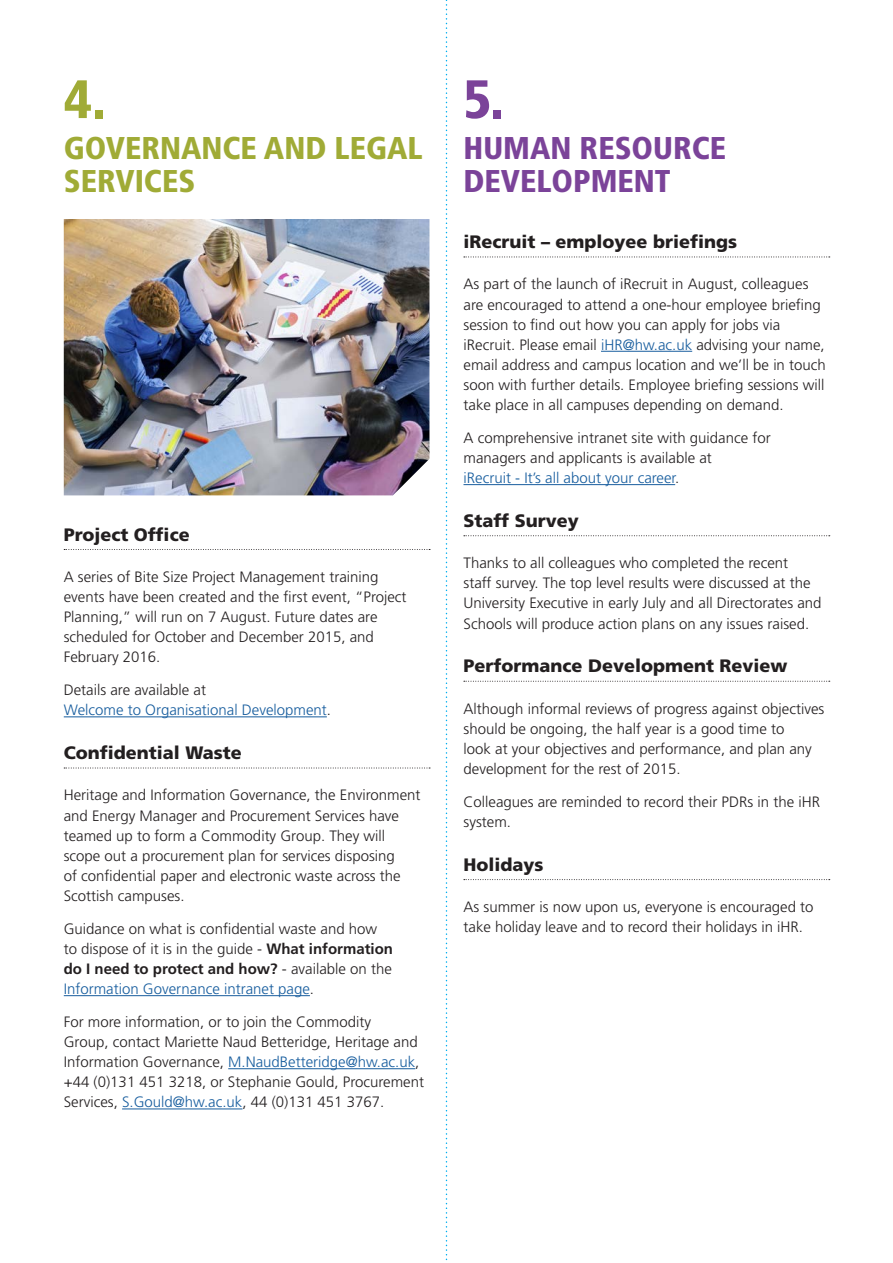
<style>
.page{position:relative;width:893px;height:1263px;background:#fff}
.page>*{position:absolute;margin:0;border:0;box-sizing:border-box;transform-origin:0 0}
.t1{font:900 condensed 54px "Frutiger LT Std";color:#a0ab36}
.t2{font:900 condensed 54px "Frutiger LT Std";color:#7b4399}
.t3{font:900 condensed 31.5px/33px "Frutiger LT Std";color:#a0ab36}
.t4{font:900 condensed 31.5px/33px "Frutiger LT Std";color:#7b4399}
.t5{font:900 18px "Frutiger LT Std";color:#231f20}
.t6{font:300 15px/20.1px "Frutiger LT Std";color:#231f20}
.t7{font:300 15px/20.1px "Frutiger LT Std";color:#175d9e}
.s1{color:#231f20}
.s2{font-weight:700}
.s3{color:#175d9e}
</style>
<div class="page">
<svg style="left:446px;top:0;width:1px;height:1261px"></svg>
<svg style="left:64px;top:549px;width:366px;height:1px"></svg>
<hr style="left:64px;top:716px;width:263px;height:1px;background:#175d9e">
<svg style="left:64px;top:768px;width:366px;height:1px"></svg>
<hr style="left:64px;top:995px;width:246px;height:1px;background:#175d9e">
<hr style="left:228px;top:1068px;width:187px;height:1px;background:#175d9e">
<hr style="left:122px;top:1108px;width:120px;height:1px;background:#175d9e">
<svg style="left:464px;top:257px;width:366px;height:1px"></svg>
<hr style="left:601px;top:351px;width:91px;height:1px;background:#175d9e">
<hr style="left:463px;top:484px;width:212px;height:1px;background:#175d9e">
<svg style="left:464px;top:535px;width:366px;height:1px"></svg>
<svg style="left:464px;top:681px;width:366px;height:1px"></svg>
<svg style="left:464px;top:879px;width:366px;height:1px"></svg>
<img style="left:64px;top:219px;width:365px;height:276px">
<h1 class="t1" style="left:64px;top:67px;width:43px">4.</h1>
<h2 class="t3" style="left:64px;top:131px;width:360px">GOVERNANCE AND LEGAL<br>SERVICES</h2>
<p class="t5" style="left:64px;top:523px;width:127px">Project Office</p>
<p class="t6" style="left:64px;top:567px;width:344px">A series of Bite Size Project Management training events have been created and the first event, “Project Planning,” will run on 7 August. Future dates are scheduled for October and December 2015, and February 2016.</p>
<p class="t7" style="left:64px;top:680px;width:269px"><span class="s1">Details are available at<br></span>Welcome to Organisational Development<span class="s1">.</span></p>
<p class="t5" style="left:64px;top:742px;width:179px">Confidential Waste</p>
<p class="t6" style="left:64px;top:785px;width:358px">Heritage and Information Governance, the Environment and Energy Manager and Procurement Services have teamed up to form a Commodity Group. They will scope out a procurement plan for services disposing<br>of confidential paper and electronic waste across the Scottish campuses.</p>
<p class="t6" style="left:64px;top:919px;width:331px">Guidance on what is confidential waste and how to dispose of it is in the guide - <span class="s2">What information do I need to protect and how?</span> - available on the <span class="s3">Information Governance intranet page</span>.</p>
<p class="t6" style="left:64px;top:1012px;width:362px">For more information, or to join the Commodity<br>Group, contact Mariette Naud Betteridge, Heritage and Information Governance, <span class="s3">M.NaudBetteridge@hw.ac.uk</span>, +44 (0)131 451 3218, or Stephanie Gould, Procurement Services, <span class="s3">S.Gould@hw.ac.uk</span>, 44 (0)131 451 3767.</p>
<h1 class="t2" style="left:463px;top:67px;width:42px">5.</h1>
<h2 class="t4" style="left:463px;top:131px;width:264px">HUMAN RESOURCE<br>DEVELOPMENT</h2>
<p class="t5" style="left:463px;top:231px;width:275px">iRecruit – employee briefings</p>
<p class="t6" style="left:463px;top:274px;width:364px">As part of the launch of iRecruit in August, colleagues are encouraged to attend a one-hour employee briefing session to find out how you can apply for jobs via iRecruit. Please email <span class="s3">iHR@hw.ac.uk</span> advising your name, email address and campus location and we’ll be in touch soon with further details. Employee briefing sessions will take place in all campuses depending on demand.</p>
<p class="t6" style="left:463px;top:428px;width:309px">A comprehensive intranet site with guidance for managers and applicants is available at<br><span class="s3">iRecruit - It’s all about your career</span>.</p>
<p class="t5" style="left:463px;top:510px;width:117px">Staff Survey</p>
<p class="t6" style="left:463px;top:553px;width:360px">Thanks to all colleagues who completed the recent<br>staff survey. The top level results were discussed at the University Executive in early July and all Directorates and Schools will produce action plans on any issues raised.</p>
<p class="t5" style="left:463px;top:655px;width:326px">Performance Development Review</p>
<p class="t6" style="left:463px;top:699px;width:362px">Although informal reviews of progress against objectives should be ongoing, the half year is a good time to<br>look at your objectives and performance, and plan any development for the rest of 2015.</p>
<p class="t6" style="left:463px;top:792px;width:358px">Colleagues are reminded to record their PDRs in the iHR system.</p>
<p class="t5" style="left:463px;top:853px;width:82px">Holidays</p>
<p class="t6" style="left:463px;top:897px;width:352px">As summer is now upon us, everyone is encouraged to take holiday leave and to record their holidays in iHR.</p>
</div>
